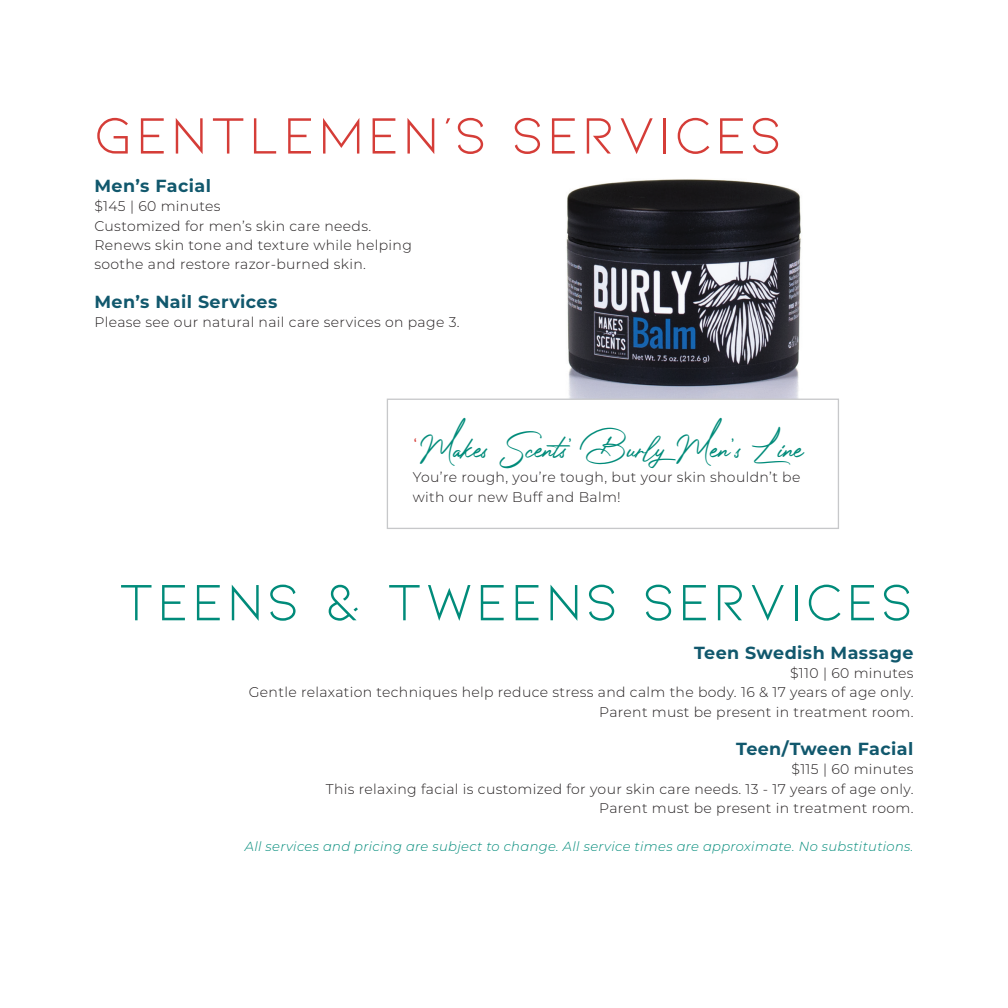
<style>
.page{position:relative;width:1008px;height:1008px;background:#fff}
.page>*{position:absolute;margin:0;border:0;box-sizing:border-box;transform-origin:0 0}
.t1{font:54.25px "Kiona";letter-spacing:.05em;color:#008b7a}
.t2{font:54.25px "Kiona";letter-spacing:.05em;color:#d53d38}
.t3{font:35px "Photograph Signature";color:#008b7a}
.t4{font:700 17.5px "Montserrat";letter-spacing:.025em;color:#11586d}
.t5{font:300 14px/19.2px "Montserrat";letter-spacing:.025em;color:#231f20}
.t6{font:italic 300 13.12px "Montserrat";letter-spacing:.025em;color:#008b7a}
.s1{color:#d53d38}
</style>
<div class="page">
<img style="left:551px;top:179px;width:252px;height:220px">
<div style="left:387px;top:399px;width:452px;height:130px;background:#fff;border:1px solid #c7c8ca"></div>
<h1 class="t2" style="left:94px;top:105px;width:689px">GENTLEMEN’S SERVICES</h1>
<p class="t4" style="left:94px;top:173px;width:118px">Men’s Facial</p>
<p class="t5" style="left:94px;top:196px;width:319px">$145 | 60 minutes<br>Customized for men’s skin care needs.<br>Renews skin tone and texture while helping soothe and restore razor-burned skin.</p>
<p class="t4" style="left:94px;top:289px;width:184px">Men’s Nail Services</p>
<p class="t5" style="left:94px;top:312px;width:367px">Please see our natural nail care services on page 3.</p>
<h2 class="t3" style="left:413px;top:418px;width:392px"><span class="s1">‘</span>Makes Scents’ BurlyMen’s Line</h2>
<p class="t5" style="left:413px;top:467px;width:389px">You’re rough, you’re tough, but your skin shouldn’t be with our new Buff and Balm!</p>
<h1 class="t1" style="left:118px;top:572px;width:797px">TEENS &amp; TWEENS SERVICES</h1>
<p class="t4" style="left:694px;top:640px;width:221px">Teen Swedish Massage</p>
<p class="t5" style="left:249px;top:663px;width:666px;text-align:right">$110 | 60 minutes<br>Gentle relaxation techniques help reduce stress and calm the body. 16 &amp; 17 years of age only.<br>Parent must be present in treatment room.</p>
<p class="t4" style="left:736px;top:736px;width:179px">Teen/Tween Facial</p>
<p class="t5" style="left:326px;top:759px;width:589px;text-align:right">$115 | 60 minutes<br>This relaxing facial is customized for your skin care needs. 13 - 17 years of age only.<br>Parent must be present in treatment room.</p>
<p class="t6" style="left:245px;top:838px;width:670px">All services and pricing are subject to change. All service times are approximate. No substitutions.</p>
</div>
